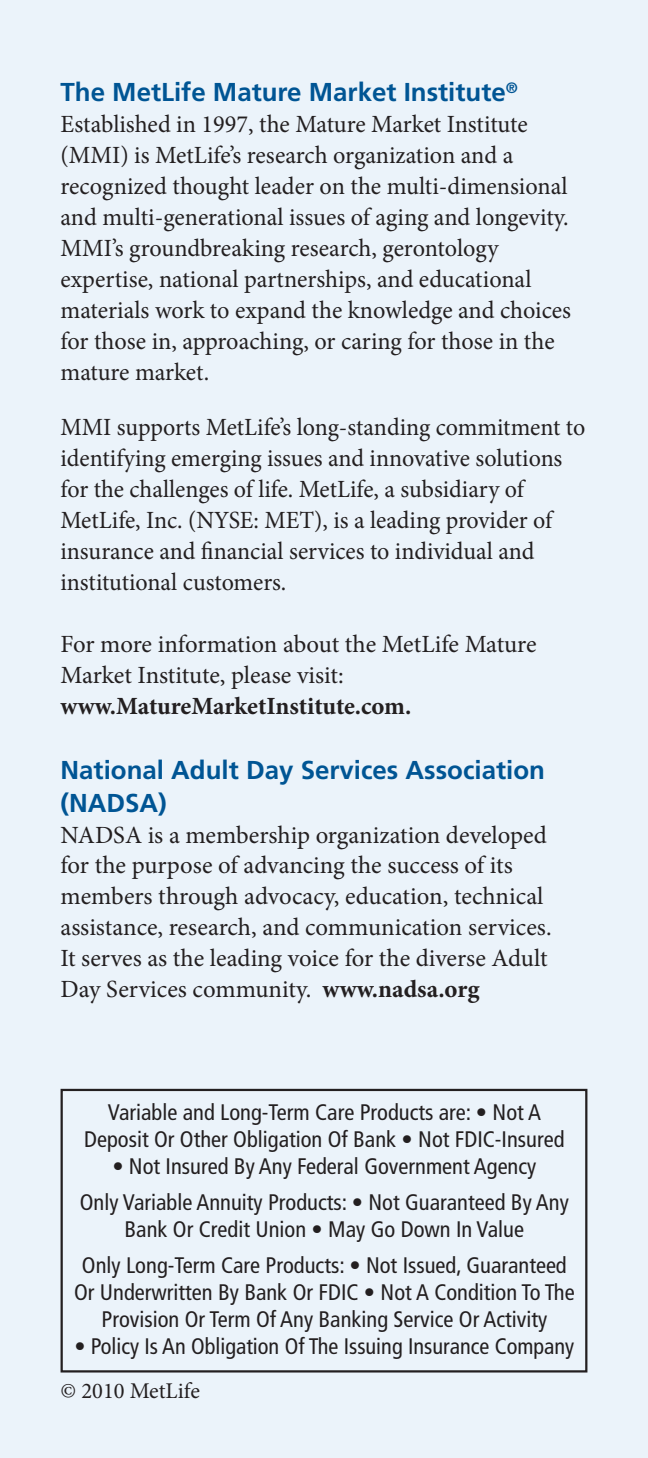
<style>
.page{position:relative;width:648px;height:1458px;background:#ebf3fa}
.page>*{position:absolute;margin:0;border:0;box-sizing:border-box;transform-origin:0 0}
.t1{font:700 25.88px/32.6px "Frutiger";color:#005594}
.t2{font:24.75px/31.1px "Minion Pro";color:#231f20}
.t3{font:700 24.75px "Minion Pro";letter-spacing:-.005em;color:#231f20}
.t4{font:condensed 22.5px/27px "Frutiger";color:#231f20;text-align:center}
.t5{font:22.5px "Minion Pro";color:#231f20}
.s1{font-weight:700}
</style>
<div class="page">
<div style="left:61px;top:1089px;width:526px;height:284px;border:2px solid #231f20"></div>
<p class="t1" style="left:61px;top:76px;width:459px">The MetLife Mature Market Institute<sup>®</sup></p>
<p class="t2" style="left:61px;top:109px;width:512px">Established in 1997, the Mature Market Institute (MMI) is MetLife’s research organization and a recognized thought leader on the multi-dimensional and multi-generational issues of aging and longevity.<br>MMI’s groundbreaking research, gerontology expertise, national partnerships, and educational materials work to expand the knowledge and choices for those in, approaching, or caring for those in the mature market.</p>
<p class="t2" style="left:61px;top:412px;width:526px">MMI supports MetLife’s long-standing commitment to identifying emerging issues and innovative solutions for the challenges of life. MetLife, a subsidiary of MetLife, Inc. (NYSE: MET), is a leading provider of insurance and financial services to individual and institutional customers.</p>
<p class="t2" style="left:61px;top:629px;width:477px">For more information about the MetLife Mature<br>Market Institute, please visit:</p>
<p class="t3" style="left:61px;top:688px;width:352px">www.MatureMarketInstitute.com.</p>
<p class="t1" style="left:61px;top:753px;width:486px">National Adult Day Services Association (NADSA)</p>
<p class="t2" style="left:61px;top:819px;width:493px">NADSA is a membership organization developed for the purpose of advancing the success of its members through advocacy, education, technical assistance, research, and communication services.<br>It serves as the leading voice for the diverse Adult Day Services community. <span class="s1">www.nadsa.org</span></p>
<p class="t4" style="left:108px;top:1098px;width:435px">Variable and Long-Term Care Products are: • Not A</p>
<p class="t4" style="left:84px;top:1125px;width:482px">Deposit Or Other Obligation Of Bank • Not FDIC-Insured</p>
<p class="t4" style="left:112px;top:1152px;width:426px">• Not Insured By Any Federal Government Agency</p>
<p class="t4" style="left:80px;top:1188px;width:491px">Only Variable Annuity Products: • Not Guaranteed By Any<br>Bank Or Credit Union • May Go Down In Value</p>
<p class="t4" style="left:74px;top:1251px;width:502px">Only Long-Term Care Products: • Not Issued, Guaranteed<br>Or Underwritten By Bank Or FDIC • Not A Condition To The<br>Provision Or Term Of Any Banking Service Or Activity</p>
<p class="t4" style="left:74px;top:1332px;width:501px">• Policy Is An Obligation Of The Issuing Insurance Company</p>
<p class="t5" style="left:61px;top:1375px;width:141px">© 2010 MetLife</p>
</div>
